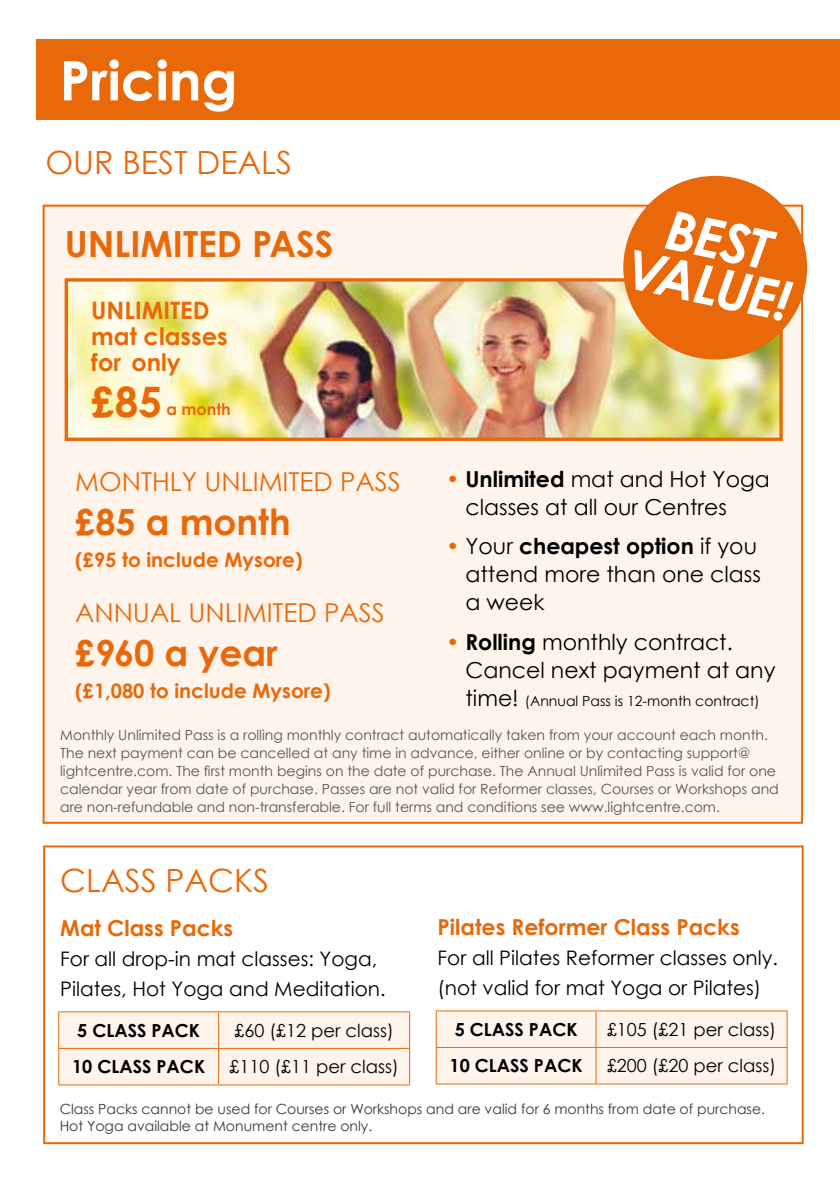
<style>
.page{position:relative;width:840px;height:1191px;background:#fff}
.page>*{position:absolute;margin:0;border:0;box-sizing:border-box;transform-origin:0 0}
.t1{font:700 54.6px "Century Gothic";color:#fff}
.t2{font:italic 700 54px/46.4px "Century Gothic";color:#fff;text-align:center}
.t3{font:700 42px "Century Gothic";color:#e96809}
.t4{font:700 36px "Century Gothic";color:#e96809}
.t5{font:32px "Century Gothic";color:#e96809}
.t6{font:26px "Century Gothic";color:#e96809}
.t7{font:700 24px/26px "Century Gothic";color:#e96809}
.t8{font:22px/28px "Century Gothic";color:#000}
.t9{font:700 22px "Century Gothic";color:#e96809}
.t10{font:20px/30px "Century Gothic";color:#000}
.t11{font:700 20px "Century Gothic";color:#e96809}
.t12{font:18px "Century Gothic";color:#000}
.t13{font:700 18px "Century Gothic";color:#000}
.t14{font:700 16px "Century Gothic";color:#e96809}
.t15{font:14px/18px "Century Gothic";color:#5a5350}
.t16{font:14px/16.8px "Century Gothic";color:#3c3835}
.t17{font:14px "Century Gothic";color:#000}
.s1{color:#e96809}
.s2{font-weight:700}
.s3{font-size:22px}
</style>
<div class="page">
<div style="left:37px;top:40px;width:802px;height:80px;background:#e96809"></div>
<div style="left:43px;top:205px;width:759px;height:618px;background:#fef4ec;border:2px solid #e96809"></div>
<div style="left:43px;top:845px;width:760px;height:299px;border:2px solid #e96809"></div>
<div style="left:59px;top:1012px;width:350px;height:72px;background:#fef4ec"></div>
<hr style="left:58px;top:1011px;width:160px;height:1px;background:#e96809">
<hr style="left:58px;top:1012px;width:1px;height:36px;background:#e96809">
<hr style="left:218px;top:1011px;width:192px;height:1px;background:#e96809">
<hr style="left:218px;top:1012px;width:1px;height:36px;background:#e96809">
<hr style="left:409px;top:1012px;width:1px;height:36px;background:#e96809">
<hr style="left:58px;top:1048px;width:160px;height:1px;background:#e96809">
<hr style="left:58px;top:1049px;width:1px;height:35px;background:#e96809">
<hr style="left:218px;top:1048px;width:192px;height:1px;background:#e96809">
<hr style="left:218px;top:1049px;width:1px;height:35px;background:#e96809">
<hr style="left:409px;top:1049px;width:1px;height:35px;background:#e96809">
<hr style="left:58px;top:1084px;width:160px;height:1px;background:#e96809">
<hr style="left:218px;top:1084px;width:192px;height:1px;background:#e96809">
<div style="left:436px;top:1011px;width:350px;height:72px;background:#fef4ec"></div>
<hr style="left:435px;top:1010px;width:160px;height:1px;background:#e96809">
<hr style="left:435px;top:1011px;width:1px;height:36px;background:#e96809">
<hr style="left:595px;top:1010px;width:192px;height:1px;background:#e96809">
<hr style="left:595px;top:1011px;width:1px;height:36px;background:#e96809">
<hr style="left:786px;top:1011px;width:1px;height:36px;background:#e96809">
<hr style="left:435px;top:1047px;width:160px;height:1px;background:#e96809">
<hr style="left:435px;top:1048px;width:1px;height:35px;background:#e96809">
<hr style="left:595px;top:1047px;width:192px;height:1px;background:#e96809">
<hr style="left:595px;top:1048px;width:1px;height:35px;background:#e96809">
<hr style="left:786px;top:1048px;width:1px;height:35px;background:#e96809">
<hr style="left:435px;top:1083px;width:160px;height:1px;background:#e96809">
<hr style="left:595px;top:1083px;width:192px;height:1px;background:#e96809">
<img style="left:69px;top:282px;width:709px;height:155px">
<div style="left:65px;top:278px;width:717px;height:163px;border:3px solid #e96809"></div>
<div style="left:623px;top:176px;width:183px;height:183px;background:#e96809;border-radius:50%"></div>
<h1 class="t1" style="left:60px;top:39px;width:179px">Pricing</h1>
<h3 class="t5" style="left:45px;top:140px;width:248px">OUR BEST DEALS</h3>
<h3 class="t4" style="left:65px;top:217px;width:270px">UNLIMITED PASS</h3>
<h3 class="t7" style="left:91px;top:296px;width:138px">UNLIMITED mat classes for only</h3>
<h3 class="t3" style="left:91px;top:369px;width:72px">£85</h3>
<p class="t14" style="left:166px;top:397px;width:66px">a month</p>
<h2 class="t2" style="left:642px;top:197px;width:168px;rotate:12deg">BEST<br>VALUE!</h2>
<h3 class="t8" style="left:465px;top:464px;width:306px;text-indent:-19px"><span class="s1">•</span> <span class="s2">Unlimited</span> mat and Hot Yoga classes at all our Centres</h3>
<h3 class="t8" style="left:465px;top:532px;width:297px;text-indent:-19px"><span class="s1">•</span> Your <span class="s2">cheapest option</span> if you attend more than one class a week</h3>
<h3 class="t8" style="left:465px;top:627px;width:311px;text-indent:-19px"><span class="s1">•</span> <span class="s2">Rolling</span> monthly contract.<br>Cancel next payment at any</h3>
<p class="t17" style="left:465px;top:690px;width:295px"><span class="s3">time!</span> (Annual Pass is 12-month contract)</p>
<h3 class="t6" style="left:75px;top:463px;width:327px">MONTHLY UNLIMITED PASS</h3>
<h3 class="t4" style="left:75px;top:495px;width:217px">£85 a month</h3>
<h3 class="t11" style="left:75px;top:545px;width:229px">(£95 to include Mysore)</h3>
<h3 class="t6" style="left:75px;top:595px;width:311px">ANNUAL UNLIMITED PASS</h3>
<h3 class="t4" style="left:75px;top:626px;width:204px">£960 a year</h3>
<h3 class="t11" style="left:75px;top:676px;width:257px">(£1,080 to include Mysore)</h3>
<p class="t15" style="left:60px;top:726px;width:719px">Monthly Unlimited Pass is a rolling monthly contract automatically taken from your account each month.<br>The next payment can be cancelled at any time in advance, either online or by contacting support@ lightcentre.com. The first month begins on the date of purchase. The Annual Unlimited Pass is valid for one calendar year from date of purchase. Passes are not valid for Reformer classes, Courses or Workshops and are non-refundable and non-transferable. For full terms and conditions see www.lightcentre.com.</p>
<h3 class="t5" style="left:60px;top:857px;width:210px">CLASS PACKS</h3>
<h3 class="t9" style="left:60px;top:911px;width:174px">Mat Class Packs</h3>
<h3 class="t10" style="left:60px;top:943px;width:327px">For all drop-in mat classes: Yoga,<br>Pilates, Hot Yoga and Meditation.</h3>
<p class="t13" style="left:77px;top:1016px;width:124px">5 CLASS PACK</p>
<p class="t12" style="left:234px;top:1017px;width:160px">£60 (£12 per class)</p>
<p class="t13" style="left:72px;top:1053px;width:134px">10 CLASS PACK</p>
<p class="t12" style="left:229px;top:1054px;width:170px">£110 (£11 per class)</p>
<h3 class="t9" style="left:437px;top:910px;width:303px">Pilates Reformer Class Packs</h3>
<h3 class="t10" style="left:437px;top:942px;width:341px">For all Pilates Reformer classes only. (not valid for mat Yoga or Pilates)</h3>
<p class="t13" style="left:454px;top:1015px;width:124px">5 CLASS PACK</p>
<p class="t12" style="left:606px;top:1016px;width:170px">£105 (£21 per class)</p>
<p class="t13" style="left:449px;top:1052px;width:134px">10 CLASS PACK</p>
<p class="t12" style="left:606px;top:1053px;width:170px">£200 (£20 per class)</p>
<p class="t16" style="left:60px;top:1100px;width:706px">Class Packs cannot be used for Courses or Workshops and are valid for 6 months from date of purchase.<br>Hot Yoga available at Monument centre only.</p>
</div>
